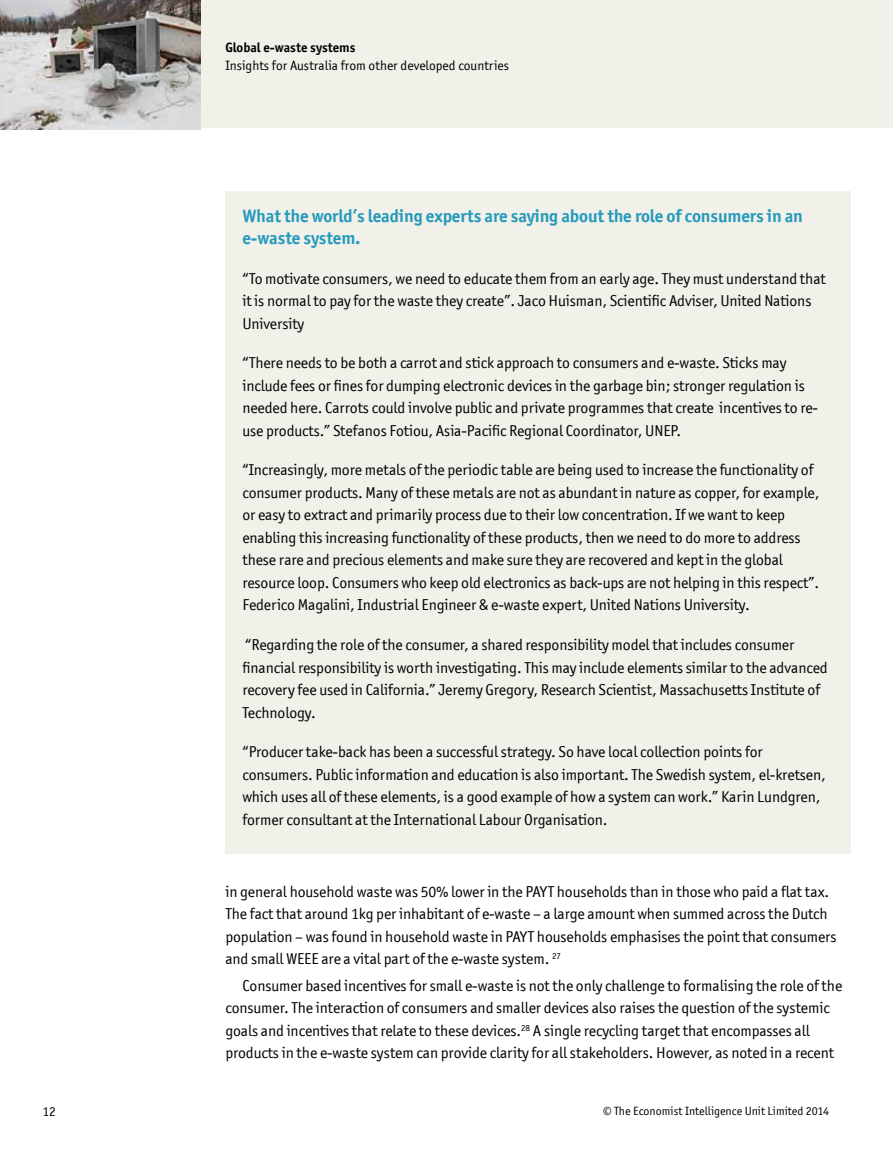
<style>
.page{position:relative;width:893px;height:1149px;background:#fff}
.page>*{position:absolute;margin:0;border:0;box-sizing:border-box;transform-origin:0 0}
.t1{font:700 18px/22.5px "Officina San ITC";letter-spacing:-.005em;color:#259abb}
.t2{font:15.75px/22.5px "Officina San ITC";letter-spacing:-.005em;color:#000}
.t3{font:13.5px "Officina San ITC";color:#000}
.t4{font:700 13.5px "Officina San ITC";color:#000}
.t5{font:12px "Officina San ITC";color:#000}
</style>
<div class="page">
<div style="left:0;top:0;width:893px;height:128px;background:#f1f0e9"></div>
<img style="left:0;top:0;width:200px;height:129px">
<div style="left:225px;top:191px;width:625px;height:662px;background:#f1f0e9"></div>
<p class="t4" style="left:225px;top:39px;width:132px">Global e-waste systems</p>
<p class="t3" style="left:225px;top:58px;width:285px">Insights for Australia from other developed countries</p>
<p class="t1" style="left:242px;top:204px;width:562px">What the world’s leading experts are saying about the role of consumers in an e-waste system.</p>
<p class="t2" style="left:242px;top:267px;width:585px">“To motivate consumers, we need to educate them from an early age. They must understand that it is normal to pay for the waste they create”. Jaco Huisman, Scientific Adviser, United Nations<br>University</p>
<p class="t2" style="left:242px;top:351px;width:577px">“There needs to be both a carrot and stick approach to consumers and e-waste. Sticks may include fees or fines for dumping electronic devices in the garbage bin; stronger regulation is needed here. Carrots could involve public and private programmes that create incentives to re&shy;use products.” Stefanos Fotiou, Asia-Pacific Regional Coordinator, UNEP.</p>
<p class="t2" style="left:242px;top:458px;width:579px">“Increasingly, more metals of the periodic table are being used to increase the functionality of consumer products. Many of these metals are not as abundant in nature as copper, for example, or easy to extract and primarily process due to their low concentration. If we want to keep enabling this increasing functionality of these products, then we need to do more to address these rare and precious elements and make sure they are recovered and kept in the global resource loop. Consumers who keep old electronics as back-ups are not helping in this respect”.<br>Federico Magalini, Industrial Engineer &amp; e-waste expert, United Nations University.</p>
<p class="t2" style="left:242px;top:633px;width:587px">“Regarding the role of the consumer, a shared responsibility model that includes consumer financial responsibility is worth investigating. This may include elements similar to the advanced recovery fee used in California.” Jeremy Gregory, Research Scientist, Massachusetts Institute of Technology.</p>
<p class="t2" style="left:242px;top:740px;width:585px">“Producer take-back has been a successful strategy. So have local collection points for consumers. Public information and education is also important. The Swedish system, el-kretsen, which uses all of these elements, is a good example of how a system can work.” Karin Lundgren, former consultant at the International Labour Organisation.</p>
<p class="t2" style="left:225px;top:879px;width:613px">in general household waste was 50% lower in the PAYT households than in those who paid a flat tax.<br>The fact that around 1kg per inhabitant of e-waste – a large amount when summed across the Dutch population – was found in household waste in PAYT households emphasises the point that consumers and small WEEE are a vital part of the e-waste system. <sup>27</sup></p>
<p class="t2" style="left:225px;top:973px;width:618px;text-indent:17px">Consumer based incentives for small e-waste is not the only challenge to formalising the role of the consumer. The interaction of consumers and smaller devices also raises the question of the systemic goals and incentives that relate to these devices.<sup>28</sup> A single recycling target that encompasses all products in the e-waste system can provide clarity for all stakeholders. However, as noted in a recent</p>
<p class="t3" style="left:43px;top:1103px;width:15px">12</p>
<p class="t5" style="left:603px;top:1103px;width:228px">© The Economist Intelligence Unit Limited 2014</p>
</div>
